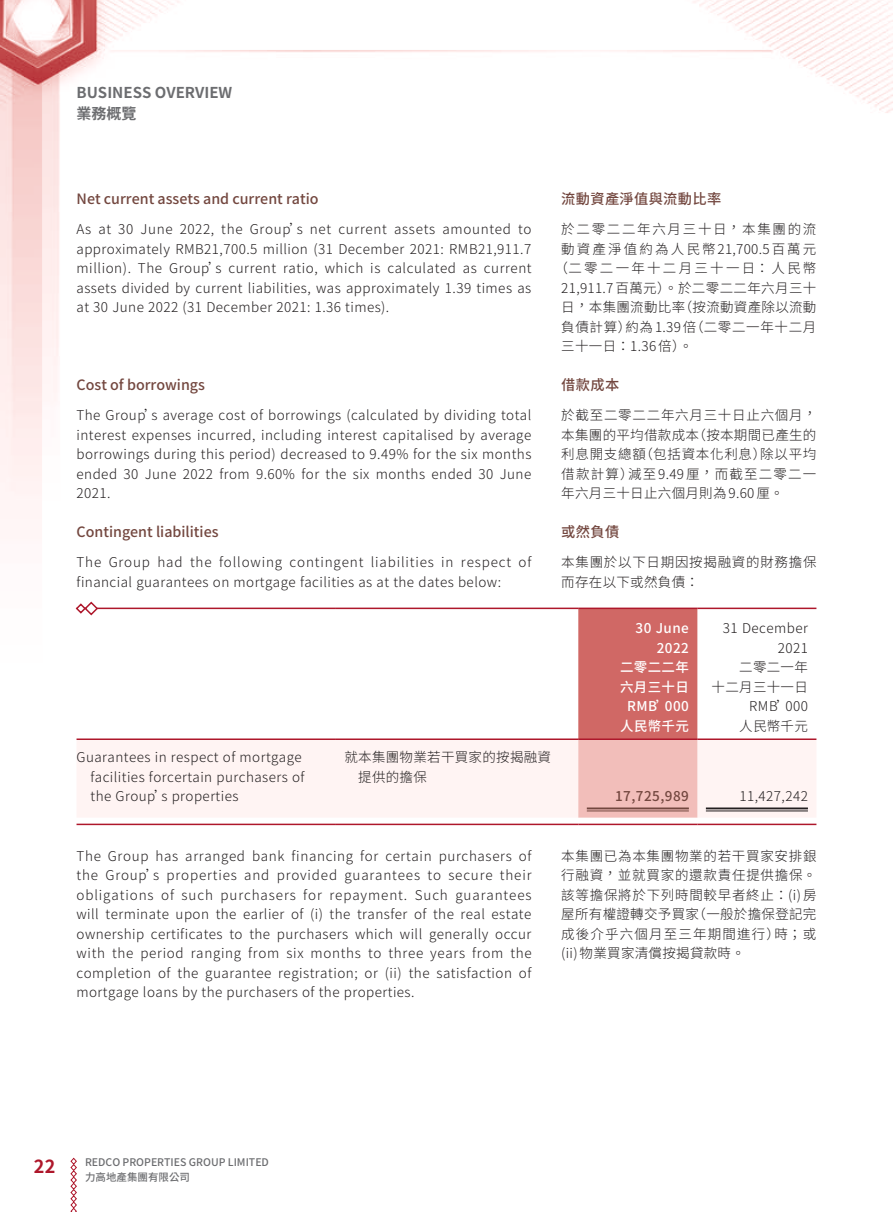
<style>
.page{position:relative;width:893px;height:1212px;background:#fff}
.page>*{position:absolute;margin:0;border:0;box-sizing:border-box;transform-origin:0 0}
.t1{font:700 18px "Source Han Sans TWHK";color:#ae172b}
.t2{font:700 15px/21px "Source Han Sans TWHK";color:#6c6d70}
._4__副標題{font:500 14.25px "Source Han Sans TWHK";color:#73473f}
._9___副標題--C{font:500 14.25px "Source Han Sans TWHK";letter-spacing:.02em;color:#73473f}
._1__內文{font:300 13.5px/19.5px "Source Han Sans TWHK";letter-spacing:.035em;color:#231f20;text-align:justify}
._6__內文--C{font:300 13.5px/19.5px "Source Han Sans TWHK";letter-spacing:.03em;color:#231f20;text-align:justify}
._6__內文--C-2{font:300 13.5px/19.5px "Source Han Sans TWHK";letter-spacing:.055em;color:#231f20}
._6__內文--C-3{font:300 13.5px "Source Han Sans TWHK";letter-spacing:.16em;color:#231f20}
._6__內文--C-4{font:300 13.5px "Source Han Sans TWHK";letter-spacing:.05em;color:#231f20}
._1__內文-2{font:500 13.5px "Source Han Sans TWHK";letter-spacing:.035em;color:#fff}
._6__內文--C-5{font:300 13.5px "Source Han Sans TWHK";letter-spacing:.125em;color:#231f20}
._6__內文--C-6{font:300 13.5px "Source Han Sans TWHK";letter-spacing:.17em;color:#231f20}
._6__內文--C-7{font:500 13.5px "Source Han Sans TWHK";letter-spacing:.02em;color:#fff}
._1__內文-3{font:500 13.5px "Source Han Sans TWHK";letter-spacing:.035em;color:#73473f}
.t3{font:500 10.5px/15px "Source Han Sans TWHK";color:#6c6d70}
</style>
<div class="page">
<img style="left:0;top:0;width:892px;height:826px">
<svg style="left:70px;top:1157px;width:7px;height:55px"></svg>
<div style="left:77px;top:740px;width:739px;height:78px;background:#fff4f3"></div>
<svg style="left:578px;top:609px;width:119px;height:209px;background:#dc8784"></svg>
<hr style="left:77px;top:608px;width:259px;height:1px;background:#ae172b">
<hr style="left:336px;top:608px;width:242px;height:1px;background:#ae172b">
<hr style="left:578px;top:608px;width:119px;height:1px;background:#ae172b">
<hr style="left:697px;top:608px;width:119px;height:1px;background:#ae172b">
<hr style="left:77px;top:738px;width:259px;height:2px;background:#ae172b">
<hr style="left:336px;top:738px;width:242px;height:2px;background:#ae172b">
<hr style="left:578px;top:738px;width:119px;height:2px;background:#ae172b">
<hr style="left:697px;top:738px;width:119px;height:2px;background:#ae172b">
<hr style="left:587px;top:807px;width:102px;height:2px;background:#73473f">
<hr style="left:587px;top:811px;width:102px;height:1px;background:#73473f">
<hr style="left:706px;top:807px;width:102px;height:2px;background:#231f20">
<hr style="left:706px;top:811px;width:102px;height:1px;background:#231f20">
<hr style="left:77px;top:824px;width:259px;height:1px;background:#ae172b">
<hr style="left:336px;top:824px;width:242px;height:1px;background:#ae172b">
<hr style="left:578px;top:824px;width:119px;height:1px;background:#ae172b">
<hr style="left:697px;top:824px;width:119px;height:1px;background:#ae172b">
<svg style="left:75px;top:600px;width:24px;height:16px"></svg>
<p class="t2" style="left:77px;top:83px;width:157px">BUSINESS OVERVIEW業務概覽</p>
<p class="_4__副標題" style="left:77px;top:191px;width:244px">Net current assets and current ratio</p>
<p class="_1__內文" style="left:77px;top:220px;width:457px">As at 30 June 2022, the Group’s net current assets amounted to approximately RMB21,700.5 million (31 December 2021: RMB21,911.7 million). The Group’s current ratio, which is calculated as current assets divided by current liabilities, was approximately 1.39 times as at 30 June 2022 (31 December 2021: 1.36 times).</p>
<p class="_4__副標題" style="left:77px;top:377px;width:130px">Cost of borrowings</p>
<p class="_1__內文" style="left:77px;top:406px;width:456px">The Group’s average cost of borrowings (calculated by dividing total interest expenses incurred, including interest capitalised by average borrowings during this period) decreased to 9.49% for the six months ended 30 June 2022 from 9.60% for the six months ended 30 June 2021.</p>
<p class="_4__副標題" style="left:77px;top:524px;width:144px">Contingent liabilities</p>
<p class="_1__內文" style="left:77px;top:553px;width:456px">The Group had the following contingent liabilities in respect of financial guarantees on mortgage facilities as at the dates below:</p>
<p class="_9___副標題--C" style="left:561px;top:191px;width:161px">流動資產淨值與流動比率</p>
<p class="_6__內文--C-5" style="left:561px;top:221px;width:257px">於二零二二年六月三十日，本集團的流</p>
<p class="_6__內文--C-3" style="left:561px;top:241px;width:257px">動資產淨值約為人民幣21,700.5百萬元</p>
<p class="_6__內文--C-6" style="left:555px;top:260px;width:263px">（二零二一年十二月三十一日：人民幣</p>
<p class="_6__內文--C" style="left:561px;top:278px;width:257px">21,911.7 百萬元）。於二零二二年六月三十</p>
<p class="_6__內文--C" style="left:561px;top:298px;width:257px">日，本集團流動比率（按流動資產除以流動</p>
<p class="_6__內文--C-4" style="left:561px;top:319px;width:257px">負債計算）約為1.39倍（二零二一年十二月</p>
<p class="_6__內文--C" style="left:561px;top:337px;width:133px">三十一日：1.36 倍）。</p>
<p class="_9___副標題--C" style="left:561px;top:377px;width:59px">借款成本</p>
<p class="_6__內文--C" style="left:561px;top:406px;width:257px">於截至二零二二年六月三十日止六個月，本集團的平均借款成本（按本期間已產生的利息開支總額（包括資本化利息）除以平均借款計算）減至9.49厘，而截至二零二一年六月三十日止六個月則為 9.60 厘。</p>
<p class="_9___副標題--C" style="left:561px;top:524px;width:59px">或然負債</p>
<p class="_6__內文--C-2" style="left:561px;top:553px;width:257px">本集團於以下日期因按揭融資的財務擔保而存在以下或然負債：</p>
<p class="_1__內文" style="left:77px;top:748px;width:227px">Guarantees in respect of mortgage</p>
<p class="_1__內文" style="left:90px;top:767px;width:216px">facilities forcertain purchasers of</p>
<p class="_1__內文" style="left:90px;top:787px;width:150px">the Group’s properties</p>
<p class="_6__內文--C" style="left:344px;top:748px;width:208px">就本集團物業若干買家的按揭融資</p>
<p class="_6__內文--C" style="left:358px;top:767px;width:70px">提供的擔保</p>
<p class="_1__內文-2" style="left:636px;top:621px;width:55px">30 June</p>
<p class="_1__內文" style="left:723px;top:619px;width:86px">31 December</p>
<p class="_1__內文-2" style="left:657px;top:640px;width:34px">2022</p>
<p class="_1__內文" style="left:778px;top:638px;width:32px">2021</p>
<p class="_6__內文--C-7" style="left:620px;top:660px;width:70px">二零二二年</p>
<p class="_6__內文--C-7" style="left:620px;top:679px;width:70px">六月三十日</p>
<p class="_6__內文--C" style="left:739px;top:658px;width:70px">二零二一年</p>
<p class="_6__內文--C" style="left:712px;top:677px;width:98px">十二月三十一日</p>
<p class="_1__內文-2" style="left:627px;top:699px;width:63px">RMB’000</p>
<p class="_1__內文" style="left:749px;top:697px;width:60px">RMB’000</p>
<p class="_6__內文--C-7" style="left:620px;top:718px;width:70px">人民幣千元</p>
<p class="_6__內文--C" style="left:739px;top:716px;width:70px">人民幣千元</p>
<p class="_1__內文-3" style="left:615px;top:789px;width:75px">17,725,989</p>
<p class="_1__內文" style="left:739px;top:787px;width:70px">11,427,242</p>
<p class="_1__內文" style="left:77px;top:846px;width:457px">The Group has arranged bank financing for certain purchasers of the Group’s properties and provided guarantees to secure their obligations of such purchasers for repayment. Such guarantees will terminate upon the earlier of (i) the transfer of the real estate ownership certificates to the purchasers which will generally occur with the period ranging from six months to three years from the completion of the guarantee registration; or (ii) the satisfaction of mortgage loans by the purchasers of the properties.</p>
<p class="_6__內文--C" style="left:561px;top:846px;width:257px">本集團已為本集團物業的若干買家安排銀行融資，並就買家的還款責任提供擔保。該等擔保將於下列時間較早者終止：(i)房屋所有權證轉交予買家（一般於擔保登記完成後介乎六個月至三年期間進行）時；或(ii) 物業買家清償按揭貸款時。</p>
<h1 class="t1" style="left:34px;top:1156px;width:23px">22</h1>
<p class="t3" style="left:85px;top:1155px;width:185px">REDCO PROPERTIES GROUP LIMITED力高地產集團有限公司</p>
</div>
